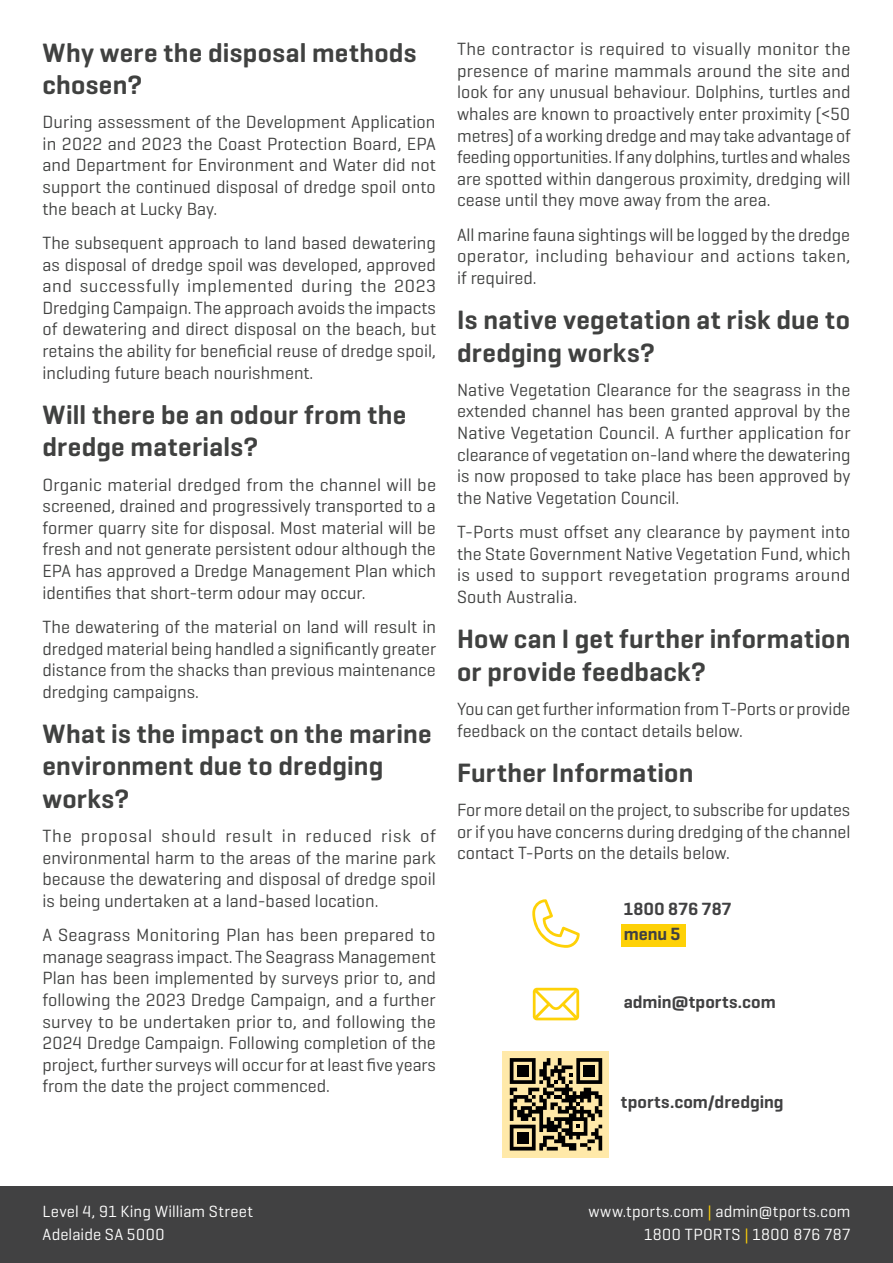
<style>
.page{position:relative;width:893px;height:1263px;background:#fff}
.page>*{position:absolute;margin:0;border:0;box-sizing:border-box;transform-origin:0 0}
.t1{font:600 27px/32.4px "Geogrotesque Cyr";letter-spacing:.01em;color:#404140}
.t2{font:18px/21.6px "Geogrotesque Cyr";color:#404140;text-align:justify}
.t3{font:600 18px/25.5px "Geogrotesque Cyr";color:#414142}
.t4{font:16.5px/22.5px "Geogrotesque Cyr";letter-spacing:.01em;color:#fff}
.s1{color:#fed109}
</style>
<div class="page">
<div style="left:622px;top:924px;width:64px;height:22px;background:#fed107"></div>
<svg style="left:532px;top:899px;width:48px;height:49px"></svg>
<svg style="left:533px;top:988px;width:46px;height:32px"></svg>
<div style="left:503px;top:1051px;width:106px;height:106px;background:#ffe9a9"></div>
<svg style="left:510px;top:1058px;width:92px;height:92px"></svg>
<div style="left:517px;top:1132px;width:11px;height:11px;background:#000"></div>
<div style="left:517px;top:1065px;width:11px;height:11px;background:#000"></div>
<div style="left:584px;top:1065px;width:11px;height:11px;background:#000"></div>
<div style="left:0;top:1186px;width:893px;height:77px;background:#414142"></div>
<h1 class="t1" style="left:43px;top:36px;width:376px">Why were the disposal methods chosen?</h1>
<p class="t2" style="left:43px;top:111px;width:395px">During assessment of the Development Application in 2022 and 2023 the Coast Protection Board, EPA and Department for Environment and Water did not support the continued disposal of dredge spoil onto the beach at Lucky Bay.</p>
<p class="t2" style="left:43px;top:232px;width:395px">The subsequent approach to land based dewatering as disposal of dredge spoil was developed, approved and successfully implemented during the 2023<br>Dredging Campaign. The approach avoids the impacts of dewatering and direct disposal on the beach, but retains the ability for beneficial reuse of dredge spoil, including future beach nourishment.</p>
<h1 class="t1" style="left:43px;top:398px;width:365px">Will there be an odour from the dredge materials?</h1>
<p class="t2" style="left:43px;top:473px;width:395px">Organic material dredged from the channel will be screened, drained and progressively transported to a former quarry site for disposal. Most material will be fresh and not generate persistent odour although the EPA has approved a Dredge Management Plan which identifies that short-term odour may occur.</p>
<p class="t2" style="left:43px;top:615px;width:395px">The dewatering of the material on land will result in dredged material being handled a significantly greater distance from the shacks than previous maintenance dredging campaigns.</p>
<h1 class="t1" style="left:43px;top:717px;width:391px">What is the impact on the marine environment due to dredging works?</h1>
<p class="t2" style="left:43px;top:825px;width:395px">The proposal should result in reduced risk of environmental harm to the areas of the marine park because the dewatering and disposal of dredge spoil is being undertaken at a land-based location.</p>
<p class="t2" style="left:43px;top:924px;width:395px">A Seagrass Monitoring Plan has been prepared to manage seagrass impact. The Seagrass Management Plan has been implemented by surveys prior to, and following the 2023 Dredge Campaign, and a further survey to be undertaken prior to, and following the 2024 Dredge Campaign. Following completion of the project, further surveys will occur for at least five years from the date the project commenced.</p>
<p class="t2" style="left:457px;top:38px;width:395px">The contractor is required to visually monitor the presence of marine mammals around the site and look for any unusual behaviour. Dolphins, turtles and whales are known to proactively enter proximity (&lt;50 metres) of a working dredge and may take advantage of feeding opportunities. If any dolphins, turtles and whales are spotted within dangerous proximity, dredging will cease until they move away from the area.</p>
<p class="t2" style="left:457px;top:223px;width:395px">All marine fauna sightings will be logged by the dredge operator, including behaviour and actions taken, if required.</p>
<h1 class="t1" style="left:457px;top:303px;width:394px">Is native vegetation at risk due to dredging works?</h1>
<p class="t2" style="left:457px;top:378px;width:395px">Native Vegetation Clearance for the seagrass in the extended channel has been granted approval by the Native Vegetation Council. A further application for clearance of vegetation on-land where the dewatering is now proposed to take place has been approved by the Native Vegetation Council.</p>
<p class="t2" style="left:457px;top:521px;width:395px">T-Ports must offset any clearance by payment into the State Government Native Vegetation Fund, which is used to support revegetation programs around South Australia.</p>
<h1 class="t1" style="left:457px;top:623px;width:395px">How can I get further information or provide feedback?</h1>
<p class="t2" style="left:457px;top:697px;width:395px">You can get further information from T-Ports or provide feedback on the contact details below.</p>
<h1 class="t1" style="left:457px;top:756px;width:238px">Further Information</h1>
<p class="t2" style="left:457px;top:799px;width:395px">For more detail on the project, to subscribe for updates or if you have concerns during dredging of the channel contact T-Ports on the details below.</p>
<p class="t3" style="left:624px;top:896px;width:109px">1800 876 787 menu 5</p>
<p class="t3" style="left:624px;top:989px;width:154px">admin@tports.com</p>
<p class="t3" style="left:621px;top:1089px;width:164px">tports.com/dredging</p>
<p class="t4" style="left:43px;top:1200px;width:212px">Level 4, 91 King William Street<br>Adelaide SA 5000</p>
<p class="t4" style="left:588px;top:1200px;width:264px;text-align:right">www.tports.com <span class="s1">|</span> admin@tports.com<br>1800 TPORTS <span class="s1">|</span> 1800 876 787</p>
</div>
